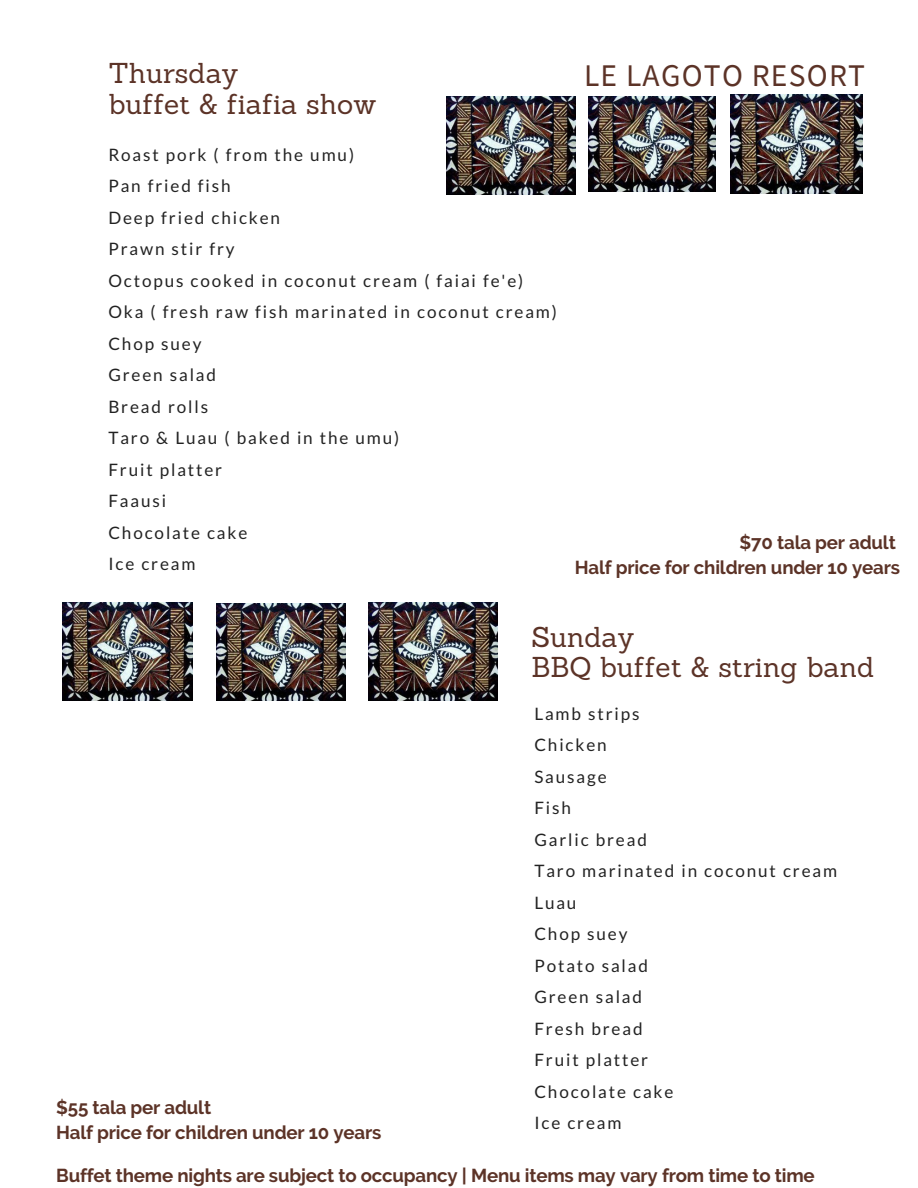
<style>
.page{position:relative;width:918px;height:1188px;background:#fff}
.page>*{position:absolute;margin:0;border:0;box-sizing:border-box;transform-origin:0 0}
.t1{font:31.5px "Source Sans Pro";letter-spacing:.04em;color:#5c3327}
.t2{font:28.05px/30.3px "Sanchez";color:#5c3327}
.t3{font:700 18.75px/24.8px "Raleway";letter-spacing:-.01em;color:#5c3327}
.t4{font:17.1px/31.5px "Lato";letter-spacing:.11em;color:#222}
</style>
<div class="page">
<img style="left:730px;top:95px;width:132px;height:99px">
<img style="left:588px;top:96px;width:128px;height:96px">
<img style="left:447px;top:96px;width:129px;height:98px">
<img style="left:63px;top:602px;width:129px;height:98px">
<img style="left:216px;top:603px;width:130px;height:98px">
<img style="left:369px;top:602px;width:129px;height:98px">
<h2 class="t2" style="left:108px;top:58px;width:269px">Thursday<br>buffet &amp; fiafia show</h2>
<h1 class="t1" style="left:584px;top:55px;width:283px">LE LAGOTO RESORT</h1>
<p class="t4" style="left:108px;top:139px;width:450px">Roast pork ( from the umu)<br>Pan fried fish<br>Deep fried chicken<br>Prawn stir fry<br>Octopus cooked in coconut cream ( faiai fe'e)<br>Oka ( fresh raw fish marinated in coconut cream)<br>Chop suey<br>Green salad<br>Bread rolls<br>Taro &amp; Luau ( baked in the umu)<br>Fruit platter<br>Faausi<br>Chocolate cake<br>Ice cream</p>
<p class="t3" style="left:575px;top:530px;width:327px;text-align:right">$70 tala per adult<br>Half price for children under 10 years</p>
<p class="t3" style="left:56px;top:1095px;width:327px">$55 tala per adult<br>Half price for children under 10 years</p>
<h2 class="t2" style="left:531px;top:621px;width:345px">Sunday<br>BBQ buffet &amp; string band</h2>
<p class="t4" style="left:534px;top:697px;width:304px">Lamb strips<br>Chicken<br>Sausage<br>Fish<br>Garlic bread<br>Taro marinated in coconut cream<br>Luau<br>Chop suey<br>Potato salad<br>Green salad<br>Fresh bread<br>Fruit platter<br>Chocolate cake<br>Ice cream</p>
<p class="t3" style="left:56px;top:1163px;width:760px">Buffet theme nights are subject to occupancy | Menu items may vary from time to time</p>
</div>
